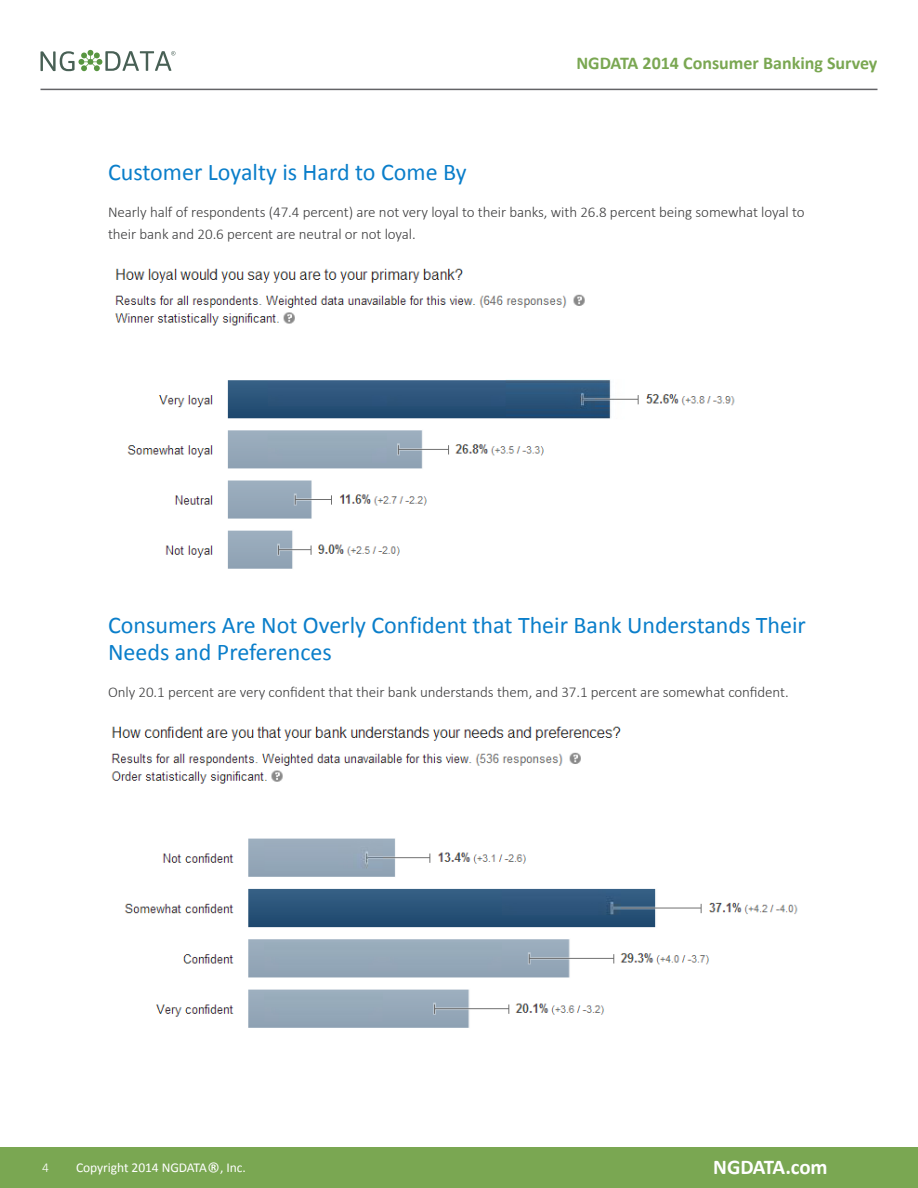
<style>
.page{position:relative;width:918px;height:1188px;background:#fff}
.page>*{position:absolute;margin:0;border:0;box-sizing:border-box;transform-origin:0 0}
.subheader_2{font:24px/27px "Calibri";color:#0a7eca}
.t1{font:700 21px "Calibri";letter-spacing:-.01em;color:#fff}
.t2{font:700 18px "Calibri";color:#7aa752}
.BODY_copy{font:300 15px/22.5px "Calibri";letter-spacing:-.005em;color:#3e3e3f}
.t3{font:13.5px "Calibri";letter-spacing:-.005em;color:#fff}
.t4{font:300 13.5px "Calibri";color:#fff}
.s1{font-weight:300;font-size:27px}
</style>
<div class="page">
<hr style="left:40px;top:89px;width:838px;height:1px;background:#636366">
<svg style="left:40px;top:50px;width:136px;height:21px"></svg>
<div style="left:0;top:1148px;width:918px;height:40px;background:#7aa752"></div>
<img style="left:115px;top:268px;width:620px;height:301px">
<img style="left:111px;top:726px;width:687px;height:302px">
<p class="t2" style="left:576px;top:52px;width:303px">NGDATA 2014 Consumer Banking Survey</p>
<p class="subheader_2" style="left:108px;top:159px;width:360px">Customer Loyalty is Hard to Come By</p>
<p class="BODY_copy" style="left:108px;top:200px;width:698px">Nearly half of respondents (47.4 percent) are not very loyal to their banks, with 26.8 percent being somewhat loyal to their bank and 20.6 percent are neutral or not loyal.</p>
<p class="subheader_2" style="left:108px;top:612px;width:700px">Consumers Are Not Overly Confident that Their Bank Understands Their<br>Needs and Preferences</p>
<p class="BODY_copy" style="left:108px;top:680px;width:682px">Only 20.1 percent are very confident that their bank understands them, and 37.1 percent are somewhat confident.</p>
<p class="t4" style="left:42px;top:1160px;width:8px">4</p>
<p class="t3" style="left:76px;top:1159px;width:171px">Copyright 2014 NGDATA<span class="s1">®</span>, Inc.</p>
<h2 class="t1" style="left:713px;top:1153px;width:116px">NGDATA.com</h2>
</div>
